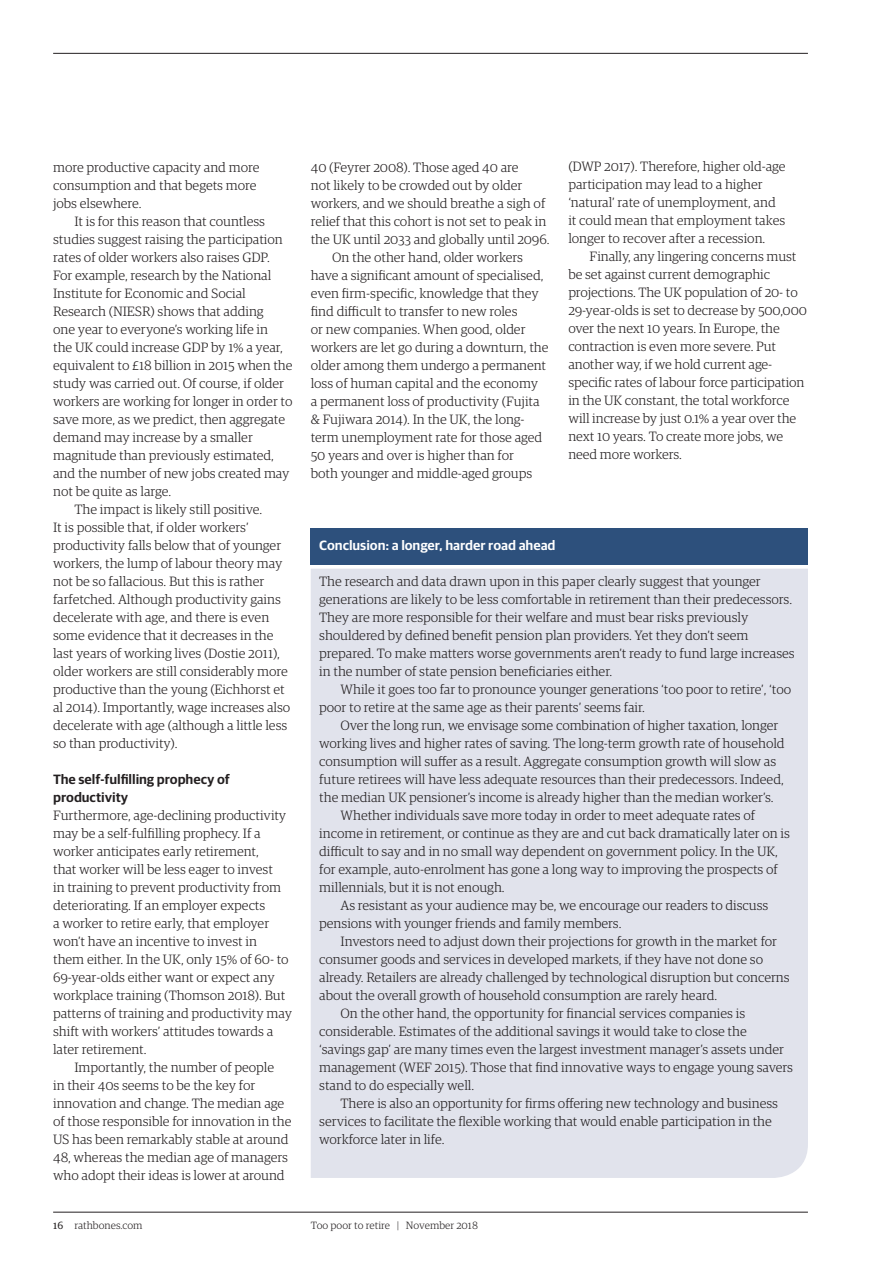
<style>
.page{position:relative;width:893px;height:1263px;background:#fff}
.page>*{position:absolute;margin:0;border:0;box-sizing:border-box;transform-origin:0 0}
.t1{font:300 13.5px/18px "Guardian RTB Egyp";letter-spacing:-.005em;color:#231f20}
.t2{font:600 13.5px/18px "Guardian RTB Sans";letter-spacing:-.005em;color:#231f20}
.t3{font:600 13.5px "Guardian RTB Sans";letter-spacing:-.005em;color:#fff}
.t4{font:300 10.5px "Guardian RTB Egyp";color:#231f20}
.s1{font-weight:400}
</style>
<div class="page">
<hr style="left:53px;top:53px;width:755px;height:1px;background:#231f20">
<hr style="left:53px;top:1212px;width:755px;height:1px;background:#231f20">
<div style="left:311px;top:569px;width:497px;height:609px;background:#e1e3ec"></div>
<div style="left:311px;top:528px;width:497px;height:36px;background:#2d507c"></div>
<p class="t1" style="left:53px;top:157px;width:208px">more productive capacity and more consumption and that begets more jobs elsewhere.</p>
<p class="t1" style="left:74px;top:211px;width:192px">It is for this reason that countless</p>
<p class="t1" style="left:53px;top:229px;width:231px">studies suggest raising the participation</p>
<p class="t1" style="left:53px;top:247px;width:218px">rates of older workers also raises GDP.</p>
<p class="t1" style="left:53px;top:265px;width:220px">For example, research by the National</p>
<p class="t1" style="left:53px;top:283px;width:194px">Institute for Economic and Social</p>
<p class="t1" style="left:53px;top:301px;width:212px">Research (NIESR) shows that adding</p>
<p class="t1" style="left:53px;top:319px;width:217px">one year to everyone’s working life in</p>
<p class="t1" style="left:53px;top:337px;width:231px">the UK could increase GDP by 1% a year,</p>
<p class="t1" style="left:53px;top:355px;width:241px">equivalent to £18 billion in 2015 when the</p>
<p class="t1" style="left:53px;top:373px;width:233px">study was carried out. Of course, if older</p>
<p class="t1" style="left:53px;top:391px;width:241px">workers are working for longer in order to</p>
<p class="t1" style="left:53px;top:409px;width:234px">save more, as we predict, then aggregate</p>
<p class="t1" style="left:53px;top:427px;width:201px">demand may increase by a smaller</p>
<p class="t1" style="left:53px;top:445px;width:222px">magnitude than previously estimated,</p>
<p class="t1" style="left:53px;top:463px;width:238px">and the number of new jobs created may</p>
<p class="t1" style="left:53px;top:481px;width:120px">not be quite as large.</p>
<p class="t1" style="left:74px;top:499px;width:189px">The impact is likely still positive.</p>
<p class="t1" style="left:53px;top:517px;width:197px">It is possible that, if older workers’</p>
<p class="t1" style="left:53px;top:535px;width:230px">productivity falls below that of younger</p>
<p class="t1" style="left:53px;top:553px;width:231px">workers, the lump of labour theory may</p>
<p class="t1" style="left:53px;top:571px;width:213px">not be so fallacious. But this is rather</p>
<p class="t1" style="left:53px;top:589px;width:229px">farfetched. Although productivity gains</p>
<p class="t1" style="left:53px;top:607px;width:218px">decelerate with age, and there is even</p>
<p class="t1" style="left:53px;top:625px;width:222px">some evidence that it decreases in the</p>
<p class="t1" style="left:53px;top:643px;width:228px">last years of working lives (Dostie 2011),</p>
<p class="t1" style="left:53px;top:661px;width:236px">older workers are still considerably more</p>
<p class="t1" style="left:53px;top:679px;width:233px">productive than the young (Eichhorst et</p>
<p class="t1" style="left:53px;top:697px;width:239px">al 2014). Importantly, wage increases also</p>
<p class="t1" style="left:53px;top:715px;width:236px">decelerate with age (although a little less</p>
<p class="t1" style="left:53px;top:733px;width:126px">so than productivity).</p>
<p class="t2" style="left:53px;top:769px;width:178px">The self-fulfilling prophecy of productivity</p>
<p class="t1" style="left:53px;top:805px;width:240px">Furthermore, age-declining productivity may be a self-fulfilling prophecy. If a worker anticipates early retirement,<br>that worker will be less eager to invest<br>in training to prevent productivity from deteriorating. If an employer expects<br>a worker to retire early, that employer won’t have an incentive to invest in<br>them either. In the UK, only 15% of 60- to 69-year-olds either want or expect any workplace training (Thomson 2018). But patterns of training and productivity may shift with workers’ attitudes towards a later retirement.</p>
<p class="t1" style="left:53px;top:1057px;width:240px;text-indent:21px">Importantly, the number of people<br>in their 40s seems to be the key for innovation and change. The median age of those responsible for innovation in the US has been remarkably stable at around 48, whereas the median age of managers who adopt their ideas is lower at around</p>
<p class="t1" style="left:311px;top:157px;width:209px">40 (Feyrer 2008). Those aged 40 are</p>
<p class="t1" style="left:311px;top:175px;width:213px">not likely to be crowded out by older</p>
<p class="t1" style="left:311px;top:193px;width:236px">workers, and we should breathe a sigh of</p>
<p class="t1" style="left:311px;top:211px;width:237px">relief that this cohort is not set to peak in</p>
<p class="t1" style="left:311px;top:229px;width:240px">the UK until 2033 and globally until 2096.</p>
<p class="t1" style="left:332px;top:247px;width:193px">On the other hand, older workers</p>
<p class="t1" style="left:311px;top:265px;width:234px">have a significant amount of specialised,</p>
<p class="t1" style="left:311px;top:283px;width:230px">even firm-specific, knowledge that they</p>
<p class="t1" style="left:311px;top:301px;width:208px">find difficult to transfer to new roles</p>
<p class="t1" style="left:311px;top:319px;width:216px">or new companies. When good, older</p>
<p class="t1" style="left:311px;top:337px;width:239px">workers are let go during a downturn, the</p>
<p class="t1" style="left:311px;top:355px;width:237px">older among them undergo a permanent</p>
<p class="t1" style="left:311px;top:373px;width:229px">loss of human capital and the economy</p>
<p class="t1" style="left:311px;top:391px;width:230px">a permanent loss of productivity (Fujita</p>
<p class="t1" style="left:311px;top:409px;width:215px">&amp; Fujiwara 2014). In the UK, the long-</p>
<p class="t1" style="left:311px;top:427px;width:233px">term unemployment rate for those aged</p>
<p class="t1" style="left:311px;top:445px;width:205px">50 years and over is higher than for</p>
<p class="t1" style="left:311px;top:463px;width:223px">both younger and middle-aged groups</p>
<p class="t1" style="left:568px;top:157px;width:219px">(DWP 2017). Therefore, higher old-age participation may lead to a higher ‘natural’ rate of unemployment, and it could mean that employment takes longer to recover after a recession.</p>
<p class="t1" style="left:568px;top:247px;width:240px;text-indent:21px">Finally, any lingering concerns must be set against current demographic projections. The UK population of 20- to 29-year-olds is set to decrease by 500,000 over the next 10 years. In Europe, the contraction is even more severe. Put another way, if we hold current age&shy;specific rates of labour force participation in the UK constant, the total workforce will increase by just 0.1% a year over the next 10 years. To create more jobs, we need more workers.</p>
<p class="t3" style="left:319px;top:535px;width:238px">Conclusion: a longer, harder road ahead</p>
<p class="t1" style="left:319px;top:571px;width:477px">The research and data drawn upon in this paper clearly suggest that younger generations are likely to be less comfortable in retirement than their predecessors.<br>They are more responsible for their welfare and must bear risks previously shouldered by defined benefit pension plan providers. Yet they don’t seem prepared. To make matters worse governments aren’t ready to fund large increases in the number of state pension beneficiaries either.</p>
<p class="t1" style="left:319px;top:679px;width:473px;text-indent:21px">While it goes too far to pronounce younger generations ‘too poor to retire’, ‘too poor to retire at the same age as their parents’ seems fair.</p>
<p class="t1" style="left:340px;top:715px;width:439px">Over the long run, we envisage some combination of higher taxation, longer</p>
<p class="t1" style="left:319px;top:733px;width:467px">working lives and higher rates of saving. The long-term growth rate of household</p>
<p class="t1" style="left:319px;top:751px;width:458px">consumption will suffer as a result. Aggregate consumption growth will slow as</p>
<p class="t1" style="left:319px;top:769px;width:466px">future retirees will have less adequate resources than their predecessors. Indeed,</p>
<p class="t1" style="left:319px;top:787px;width:456px">the median UK pensioner’s income is already higher than the median worker’s.</p>
<p class="t1" style="left:340px;top:805px;width:416px">Whether individuals save more today in order to meet adequate rates of</p>
<p class="t1" style="left:319px;top:823px;width:472px">income in retirement, or continue as they are and cut back dramatically later on is</p>
<p class="t1" style="left:319px;top:841px;width:460px">difficult to say and in no small way dependent on government policy. In the UK,</p>
<p class="t1" style="left:319px;top:859px;width:460px">for example, auto-enrolment has gone a long way to improving the prospects of</p>
<p class="t1" style="left:319px;top:877px;width:187px">millennials, but it is not enough.</p>
<p class="t1" style="left:340px;top:895px;width:429px">As resistant as your audience may be, we encourage our readers to discuss</p>
<p class="t1" style="left:319px;top:913px;width:304px">pensions with younger friends and family members.</p>
<p class="t1" style="left:340px;top:931px;width:438px">Investors need to adjust down their projections for growth in the market for</p>
<p class="t1" style="left:319px;top:949px;width:445px">consumer goods and services in developed markets, if they have not done so</p>
<p class="t1" style="left:319px;top:967px;width:472px">already. Retailers are already challenged by technological disruption but concerns</p>
<p class="t1" style="left:319px;top:985px;width:399px">about the overall growth of household consumption are rarely heard.</p>
<p class="t1" style="left:340px;top:1003px;width:406px">On the other hand, the opportunity for financial services companies is</p>
<p class="t1" style="left:319px;top:1021px;width:429px">considerable. Estimates of the additional savings it would take to close the</p>
<p class="t1" style="left:319px;top:1039px;width:466px">‘savings gap’ are many times even the largest investment manager’s assets under</p>
<p class="t1" style="left:319px;top:1057px;width:475px">management (WEF 2015). Those that find innovative ways to engage young savers</p>
<p class="t1" style="left:319px;top:1075px;width:156px">stand to do especially well.</p>
<p class="t1" style="left:340px;top:1093px;width:439px">There is also an opportunity for firms offering new technology and business</p>
<p class="t1" style="left:319px;top:1111px;width:454px">services to facilitate the flexible working that would enable participation in the</p>
<p class="t1" style="left:319px;top:1129px;width:127px">workforce later in life.</p>
<p class="t4" style="left:53px;top:1218px;width:91px"><span class="s1">16</span> rathbones.com</p>
<p class="t4" style="left:311px;top:1218px;width:169px">Too poor to retire | November 2018</p>
</div>
